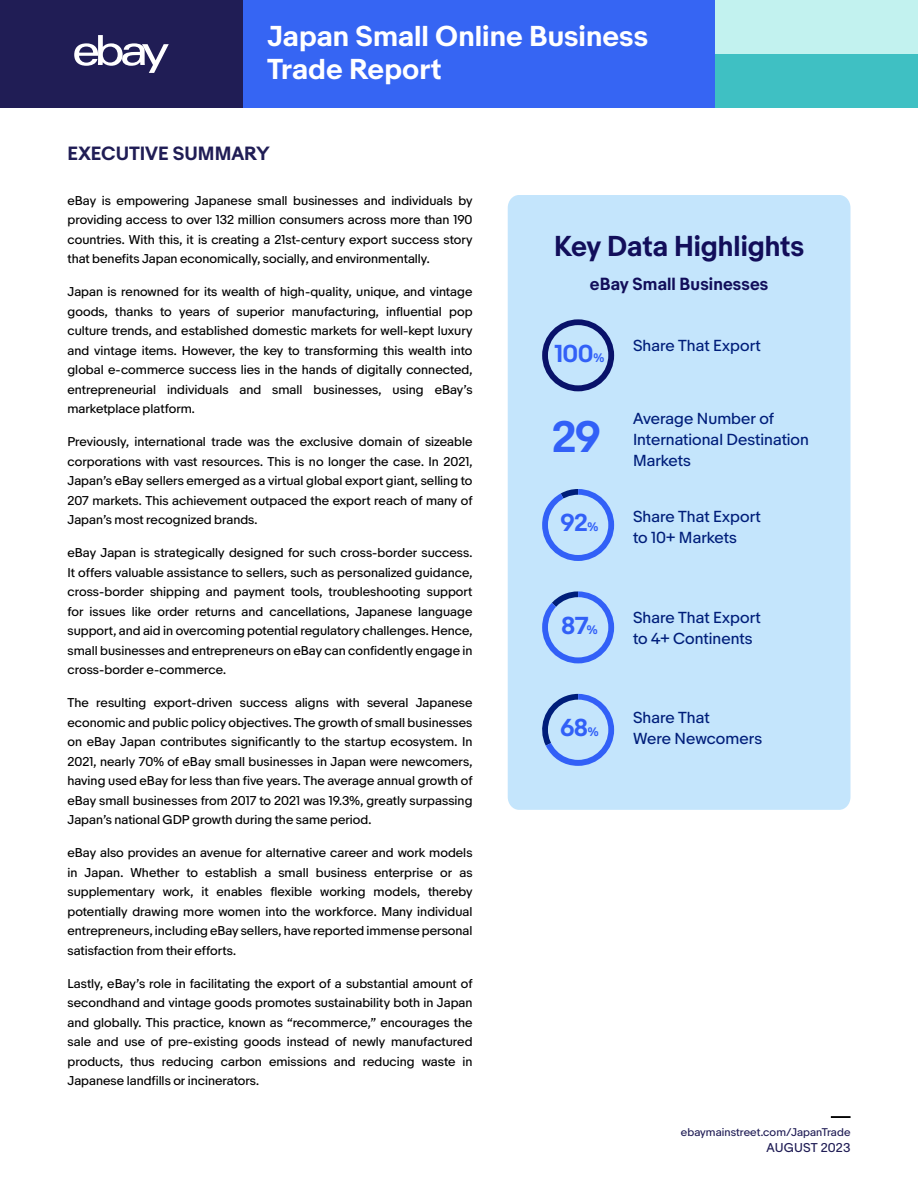
<style>
.page{position:relative;width:918px;height:1188px;background:#fff}
.page>*{position:absolute;margin:0;border:0;box-sizing:border-box;transform-origin:0 0}
.t1{font:700 41.4px "Market Sans";color:#3260f7}
.t2{font:700 27px/33px "Market Sans";color:#fff}
.t3{font:700 27px "Market Sans";letter-spacing:-.005em;color:#120e5a;scale:.96 1}
.t4{font:700 22.95px "Market Sans";letter-spacing:-.03em;color:#3260f7}
.t5{font:700 18px "Market Sans";color:#201d55}
.t6{font:700 16.5px "Market Sans";letter-spacing:.005em;color:#120e5a;scale:.96 1}
.t7{font:15px/21px "Market Sans";letter-spacing:.005em;color:#001e7a}
.t8{font:12px/19.5px "Market Sans";color:#000;text-align:justify}
.t9{font:12px "Market Sans";letter-spacing:.015em;color:#201d55}
.t10{font:10.5px "Market Sans";letter-spacing:.005em;color:#201d55}
.s1{font-size:11.55px}
</style>
<div class="page">
<div style="left:508px;top:195px;width:342px;height:615px;background:#c4e5fc"></div>
<div style="left:542px;top:319px;width:72px;height:72px;background:#09126a;border-radius:36px"></div>
<div style="left:548px;top:325px;width:60px;height:60px;background:#c4e5fc;border-radius:50%"></div>
<svg style="left:542px;top:489px;width:72px;height:72px;background:#779ef4"></svg>
<div style="left:548px;top:495px;width:60px;height:60px;background:#c4e5fc;border-radius:50%"></div>
<svg style="left:542px;top:591px;width:72px;height:72px;background:#769df1"></svg>
<div style="left:548px;top:597px;width:60px;height:60px;background:#c4e5fc;border-radius:50%"></div>
<svg style="left:537px;top:694px;width:77px;height:72px;background:#7ca0e8"></svg>
<div style="left:548px;top:700px;width:60px;height:60px;background:#c4e5fc;border-radius:50%"></div>
<div style="left:243px;top:0;width:473px;height:108px;background:#3665f3"></div>
<div style="left:716px;top:0;width:202px;height:54px;background:#c2f2ef"></div>
<div style="left:716px;top:54px;width:202px;height:54px;background:#3fc0c3"></div>
<div style="left:0;top:0;width:243px;height:108px;background:#201d55"></div>
<svg style="left:74px;top:35px;width:95px;height:38px"></svg>
<svg style="left:831px;top:1116px;width:19px;height:2px"></svg>
<h2 class="t2" style="left:267px;top:21px;width:383px">Japan Small Online Business<br>Trade Report</h2>
<h3 class="t5" style="left:68px;top:142px;width:204px">EXECUTIVE SUMMARY</h3>
<p class="t8" style="left:68px;top:191px;width:407px">eBay is empowering Japanese small businesses and individuals by providing access to over 132 million consumers across more than 190 countries. With this, it is creating a 21st-century export success story that benefits Japan economically, socially, and environmentally.</p>
<p class="t8" style="left:68px;top:282px;width:407px">Japan is renowned for its wealth of high-quality, unique, and vintage goods, thanks to years of superior manufacturing, influential pop culture trends, and established domestic markets for well-kept luxury and vintage items. However, the key to transforming this wealth into global e-commerce success lies in the hands of digitally connected, entrepreneurial individuals and small businesses, using eBay’s marketplace platform.</p>
<p class="t8" style="left:68px;top:432px;width:407px">Previously, international trade was the exclusive domain of sizeable corporations with vast resources. This is no longer the case. In 2021, Japan’s eBay sellers emerged as a virtual global export giant, selling to 207 markets. This achievement outpaced the export reach of many of Japan’s most recognized brands.</p>
<p class="t8" style="left:68px;top:543px;width:407px">eBay Japan is strategically designed for such cross-border success.<br>It offers valuable assistance to sellers, such as personalized guidance, cross-border shipping and payment tools, troubleshooting support for issues like order returns and cancellations, Japanese language support, and aid in overcoming potential regulatory challenges. Hence, small businesses and entrepreneurs on eBay can confidently engage in cross-border e-commerce.</p>
<p class="t8" style="left:68px;top:693px;width:407px">The resulting export-driven success aligns with several Japanese economic and public policy objectives. The growth of small businesses on eBay Japan contributes significantly to the startup ecosystem. In 2021, nearly 70% of eBay small businesses in Japan were newcomers, having used eBay for less than five years. The average annual growth of eBay small businesses from 2017 to 2021 was 19.3%, greatly surpassing Japan’s national GDP growth during the same period.</p>
<p class="t8" style="left:68px;top:843px;width:407px">eBay also provides an avenue for alternative career and work models in Japan. Whether to establish a small business enterprise or as supplementary work, it enables flexible working models, thereby potentially drawing more women into the workforce. Many individual entrepreneurs, including eBay sellers, have reported immense personal satisfaction from their efforts.</p>
<p class="t8" style="left:68px;top:974px;width:407px">Lastly, eBay’s role in facilitating the export of a substantial amount of secondhand and vintage goods promotes sustainability both in Japan and globally. This practice, known as “recommerce,” encourages the sale and use of pre-existing goods instead of newly manufactured products, thus reducing carbon emissions and reducing waste in Japanese landfills or incinerators.</p>
<h2 class="t3" style="left:554px;top:230px;width:262px">Key Data Highlights</h2>
<h3 class="t6" style="left:590px;top:274px;width:187px">eBay Small Businesses</h3>
<h3 class="t4" style="left:554px;top:339px;width:51px">100<span class="s1">%</span></h3>
<h1 class="t1" style="left:552px;top:412px;width:51px">29</h1>
<h3 class="t4" style="left:561px;top:509px;width:39px">92<span class="s1">%</span></h3>
<h3 class="t4" style="left:561px;top:611px;width:38px">87<span class="s1">%</span></h3>
<h3 class="t4" style="left:560px;top:714px;width:40px">68<span class="s1">%</span></h3>
<p class="t7" style="left:633px;top:335px;width:129px">Share That Export</p>
<p class="t7" style="left:633px;top:409px;width:177px">Average Number of<br>International Destination<br>Markets</p>
<p class="t7" style="left:633px;top:506px;width:129px">Share That Export to 10+ Markets</p>
<p class="t7" style="left:633px;top:607px;width:129px">Share That Export to 4+ Continents</p>
<p class="t7" style="left:633px;top:708px;width:131px">Share That<br>Were Newcomers</p>
<p class="t10" style="left:681px;top:1126px;width:171px">ebaymainstreet.com/JapanTrade</p>
<p class="t9" style="left:767px;top:1141px;width:85px">AUGUST 2023</p>
</div>
